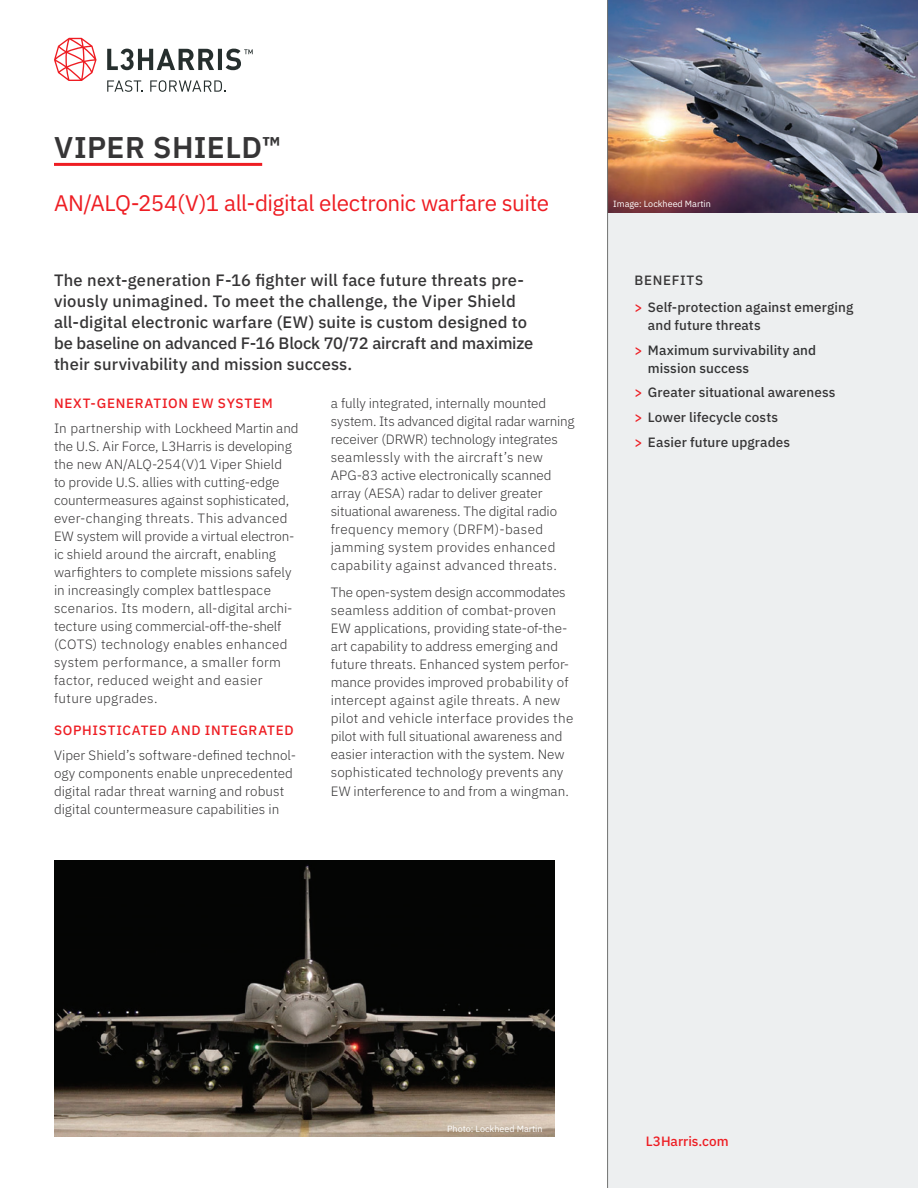
<style>
.page{position:relative;width:918px;height:1188px;background:#fff}
.page>*{position:absolute;margin:0;border:0;box-sizing:border-box;transform-origin:0 0}
.H1___Plex_Sans_20pt{font:600 30px "IBM Plex Sans";letter-spacing:.01em;color:#363536}
.H2__RED____Plex_Sans{font:22.5px "IBM Plex Sans";letter-spacing:-.02em;color:#ee1d23}
.INTRO___Plex_Sans_Me{font:500 16.5px/21px "IBM Plex Sans";letter-spacing:.005em;color:#363536}
.BODY___Plex_Sans_Lig{font:300 13.5px/18px "IBM Plex Sans";letter-spacing:.005em;color:#363536}
.H3__0_0_0_93____Plex{font:500 13.5px/18px "IBM Plex Sans";letter-spacing:.005em;color:#363536}
.Paragraph_Heading__1{font:500 13.5px "IBM Plex Sans";letter-spacing:.05em;color:#ee1d23}
.t1{font:500 13.5px/18px "IBM Plex Sans";letter-spacing:.005em;color:#313233}
.Paragraph_Heading__1-2{font:500 13.5px "IBM Plex Sans";color:#ee1d23}
.H3__0_0_0_93____Plex-2{font:500 13.5px "IBM Plex Sans";letter-spacing:.055em;color:#363536}
.t2{font:9px "IBM Plex Sans";color:#fff}
.s1{color:#ee1d23}
</style>
<div class="page">
<hr style="left:54px;top:163px;width:208px;height:3px;background:#ee1d23">
<div style="left:608px;top:0;width:310px;height:1188px;background:#edeff0"></div>
<img style="left:54px;top:861px;width:500px;height:275px">
<img style="left:608px;top:0;width:310px;height:213px">
<hr style="left:607px;top:0;width:1px;height:1188px;background:#737473">
<svg style="left:54px;top:38px;width:43px;height:43px"></svg>
<svg style="left:107px;top:80px;width:36px;height:12px"></svg>
<svg style="left:150px;top:80px;width:75px;height:12px"></svg>
<svg style="left:107px;top:49px;width:146px;height:21px"></svg>
<p class="H1___Plex_Sans_20pt" style="left:54px;top:124px;width:229px">VIPER SHIELD™</p>
<p class="H2__RED____Plex_Sans" style="left:54px;top:186px;width:497px">AN/ALQ-254(V)1 all-digital electronic warfare suite</p>
<p class="INTRO___Plex_Sans_Me" style="left:54px;top:268px;width:481px">The next-generation F-16 fighter will face future threats pre&shy;viously unimagined. To meet the challenge, the Viper Shield all-digital electronic warfare (EW) suite is custom designed to be baseline on advanced F-16 Block 70/72 aircraft and maximize their survivability and mission success.</p>
<p class="BODY___Plex_Sans_Lig" style="left:331px;top:393px;width:245px">a fully integrated, internally mounted system. Its advanced digital radar warning receiver (DRWR) technology integrates seamlessly with the aircraft’s new APG-83 active electronically scanned array (AESA) radar to deliver greater situational awareness. The digital radio frequency memory (DRFM)-based jamming system provides enhanced capability against advanced threats.</p>
<p class="BODY___Plex_Sans_Lig" style="left:331px;top:582px;width:244px">The open-system design accommodates seamless addition of combat-proven EW applications, providing state-of-the&shy;art capability to address emerging and future threats. Enhanced system perfor&shy;mance provides improved probability of intercept against agile threats. A new pilot and vehicle interface provides the pilot with full situational awareness and easier interaction with the system. New sophisticated technology prevents any EW interference to and from a wingman.</p>
<p class="Paragraph_Heading__1" style="left:54px;top:393px;width:220px">NEXT-GENERATION EW SYSTEM</p>
<p class="BODY___Plex_Sans_Lig" style="left:54px;top:418px;width:246px">In partnership with Lockheed Martin and the U.S. Air Force, L3Harris is developing the new AN/ALQ-254(V)1 Viper Shield<br>to provide U.S. allies with cutting-edge countermeasures against sophisticated, ever-changing threats. This advanced EW system will provide a virtual electron&shy;ic shield around the aircraft, enabling warfighters to complete missions safely in increasingly complex battlespace scenarios. Its modern, all-digital archi&shy;tecture using commercial-off-the-shelf (COTS) technology enables enhanced system performance, a smaller form factor, reduced weight and easier future upgrades.</p>
<p class="Paragraph_Heading__1" style="left:54px;top:720px;width:241px">SOPHISTICATED AND INTEGRATED</p>
<p class="BODY___Plex_Sans_Lig" style="left:54px;top:745px;width:244px">Viper Shield’s software-defined technol&shy;ogy components enable unprecedented digital radar threat warning and robust digital countermeasure capabilities in</p>
<p class="t2" style="left:613px;top:197px;width:99px">Image: Lockheed Martin</p>
<p class="H3__0_0_0_93____Plex-2" style="left:634px;top:270px;width:70px">BENEFITS</p>
<p class="H3__0_0_0_93____Plex" style="left:648px;top:297px;width:207px;text-indent:-14px"><span class="s1">&gt;</span> Self-protection against emerging and future threats</p>
<p class="t1" style="left:648px;top:340px;width:170px;text-indent:-14px"><span class="s1">&gt;</span> Maximum survivability and mission success</p>
<p class="H3__0_0_0_93____Plex" style="left:634px;top:382px;width:203px"><span class="s1">&gt;</span> Greater situational awareness</p>
<p class="H3__0_0_0_93____Plex" style="left:634px;top:407px;width:145px"><span class="s1">&gt;</span> Lower lifecycle costs</p>
<p class="H3__0_0_0_93____Plex" style="left:634px;top:432px;width:157px"><span class="s1">&gt;</span> Easier future upgrades</p>
<p class="t2" style="left:447px;top:1122px;width:97px">Photo: Lockheed Martin</p>
<p class="Paragraph_Heading__1-2" style="left:646px;top:1131px;width:84px">L3Harris.com</p>
</div>
